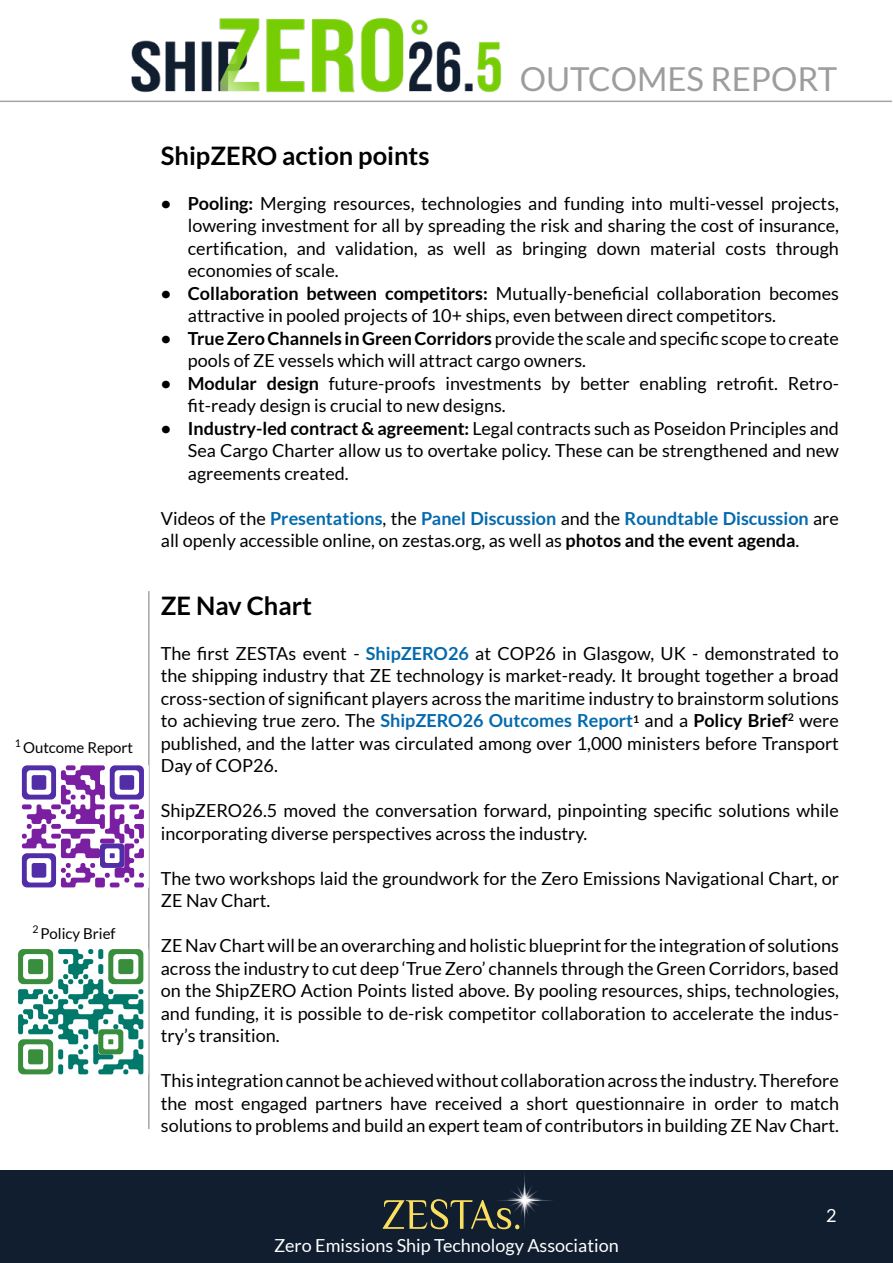
<style>
.page{position:relative;width:893px;height:1263px;background:#fff}
.page>*{position:absolute;margin:0;border:0;box-sizing:border-box;transform-origin:0 0}
.t1{font:33px "Lato";color:#9d9d9c}
.t2{font:700 25.5px "Lato";color:#000}
.t3{font:18px/22.5px "Lato";color:#000}
.t4{font:18px "Lato";color:#fff}
.t5{font:15px "Lato";color:#000}
.s1{font-weight:700}
.s2{font-weight:700;color:#046aae}
</style>
<div class="page">
<div style="left:0;top:1170px;width:893px;height:93px;background:#111e30"></div>
<svg style="left:383px;top:1173px;width:169px;height:57px"></svg>
<hr style="left:0;top:101px;width:892px;height:1px;background:#a0a5ac">
<img style="left:122px;top:17px;width:389px;height:84px">
<hr style="left:148px;top:591px;width:2px;height:538px;background:#a0a5ac">
<svg style="left:18px;top:949px;width:125px;height:125px"></svg>
<div style="left:17px;top:760px;width:132px;height:132px;background:#fff;border-radius:7px"></div>
<svg style="left:22px;top:765px;width:122px;height:122px"></svg>
<p class="t5" style="left:15px;top:739px;width:120px"><sup>1</sup> Outcome Report</p>
<p class="t5" style="left:32px;top:925px;width:85px"><sup>2</sup> Policy Brief</p>
<h1 class="t1" style="left:520px;top:61px;width:319px">OUTCOMES REPORT</h1>
<h2 class="t2" style="left:161px;top:141px;width:270px">ShipZERO action points</h2>
<p class="t3" style="left:188px;top:192px;width:653px;text-align:justify;text-indent:-27px"><span class="s1">• Pooling:</span> Merging resources, technologies and funding into multi-vessel projects, lowering investment for all by spreading the risk and sharing the cost of insurance, certification, and validation, as well as bringing down material costs through economies of scale.</p>
<p class="t3" style="left:188px;top:282px;width:653px;text-indent:-27px"><span class="s1">• Collaboration between competitors:</span> Mutually-beneficial collaboration becomes attractive in pooled projects of 10+ ships, even between direct competitors.</p>
<p class="t3" style="left:188px;top:327px;width:653px;text-indent:-27px"><span class="s1">• True Zero Channels in Green Corridors</span> provide the scale and specific scope to create pools of ZE vessels which will attract cargo owners.</p>
<p class="t3" style="left:188px;top:372px;width:653px;text-indent:-27px"><span class="s1">• Modular design</span> future-proofs investments by better enabling retrofit. Retro&shy;fit-ready design is crucial to new designs.</p>
<p class="t3" style="left:188px;top:417px;width:653px;text-align:justify;text-indent:-27px"><span class="s1">• Industry-led contract &amp; agreement:</span> Legal contracts such as Poseidon Principles and Sea Cargo Charter allow us to overtake policy. These can be strengthened and new agreements created.</p>
<p class="t3" style="left:161px;top:507px;width:680px">Videos of the <span class="s2">Presentations</span>, the <span class="s2">Panel Discussion</span> and the <span class="s2">Roundtable Discussion</span> are all openly accessible online, on zestas.org, as well as <span class="s1">photos and the event agenda</span>.</p>
<h2 class="t2" style="left:161px;top:591px;width:153px">ZE Nav Chart</h2>
<p class="t3" style="left:161px;top:642px;width:680px;text-align:justify">The first ZESTAs event - <span class="s2">ShipZERO26</span> at COP26 in Glasgow, UK - demonstrated to the shipping industry that ZE technology is market-ready. It brought together a broad cross-section of significant players across the maritime industry to brainstorm solutions to achieving true zero. The <span class="s2">ShipZERO26 Outcomes Report</span><sup>1</sup> and a <span class="s1">Policy Brief</span><sup>2</sup> were published, and the latter was circulated among over 1,000 ministers before Transport Day of COP26.</p>
<p class="t3" style="left:161px;top:799px;width:680px">ShipZERO26.5 moved the conversation forward, pinpointing specific solutions while incorporating diverse perspectives across the industry.</p>
<p class="t3" style="left:161px;top:867px;width:680px">The two workshops laid the groundwork for the Zero Emissions Navigational Chart, or<br>ZE Nav Chart.</p>
<p class="t3" style="left:161px;top:934px;width:680px;text-align:justify">ZE Nav Chart will be an overarching and holistic blueprint for the integration of solutions across the industry to cut deep ‘True Zero’ channels through the Green Corridors, based on the ShipZERO Action Points listed above. By pooling resources, ships, technologies, and funding, it is possible to de-risk competitor collaboration to accelerate the indus&shy;try’s transition.</p>
<p class="t3" style="left:161px;top:1069px;width:680px;text-align:justify">This integration cannot be achieved without collaboration across the industry. Therefore the most engaged partners have received a short questionnaire in order to match solutions to problems and build an expert team of contributors in building ZE Nav Chart.</p>
<p class="t4" style="left:274px;top:1235px;width:346px">Zero Emissions Ship Technology Association</p>
<p class="t4" style="left:826px;top:1205px;width:12px">2</p>
</div>
